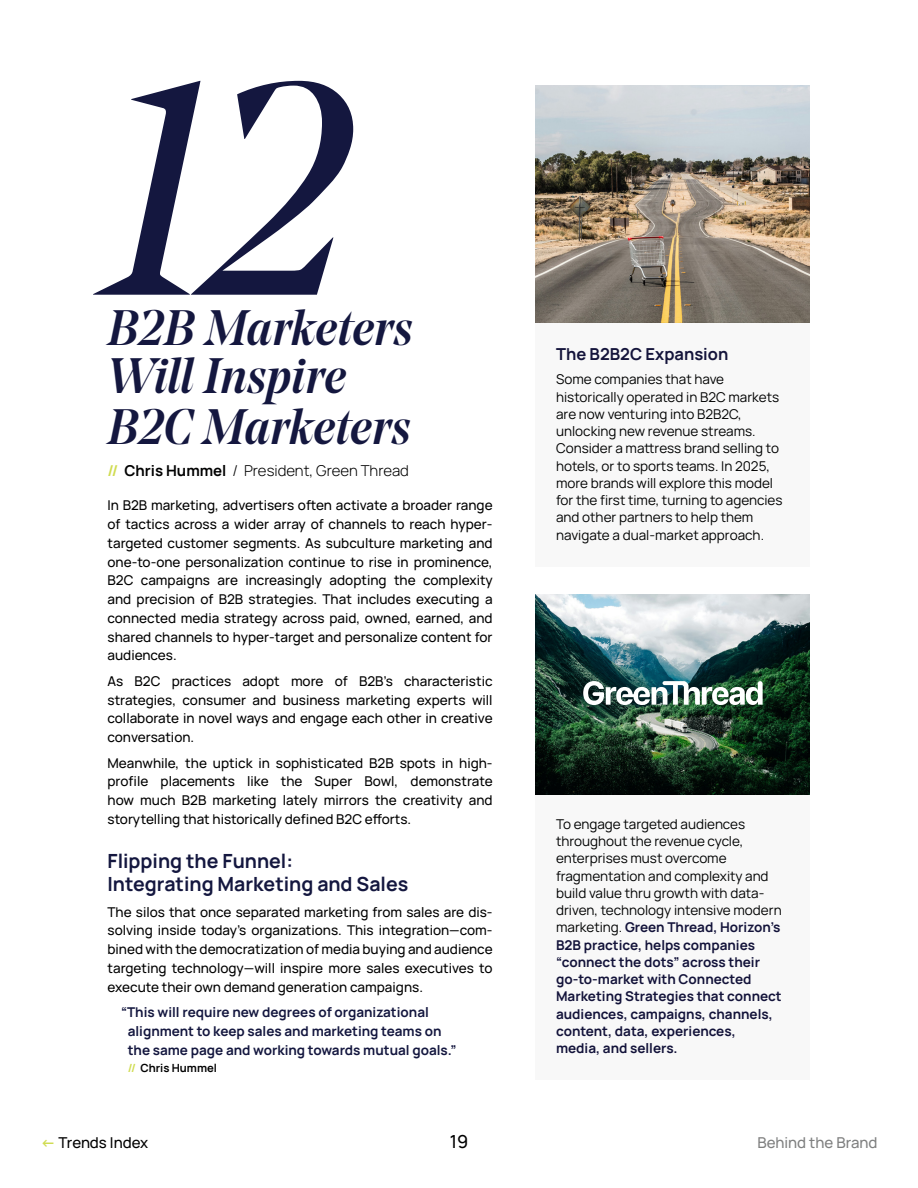
<style>
.page{position:relative;width:918px;height:1188px;background:#fff}
.page>*{position:absolute;margin:0;border:0;box-sizing:border-box;transform-origin:0 0}
.t1{font:italic 300px "Noe Display";color:#14173f}
.t2{font:italic 500 49.5px/49.5px "Noe Display";color:#14173f}
.t3{font:700 19.5px/23.4px "Manrope";color:#14173f}
.t4{font:500 18px "Manrope";color:#000101}
.t5{font:700 16.5px "Manrope";color:#14143b}
.t6{font:300 15px "Manrope";color:#000101}
.t7{font:500 15px "Manrope";color:#7f8080}
.t8{font:500 15px "Manrope";letter-spacing:-.005em;color:#000101}
.t9{font:500 13.5px/18.8px "Manrope";color:#000101;text-align:justify}
.t10{font:700 13.5px/17.2px "Manrope";color:#13133a}
.t11{font:13.5px/17.2px "Manrope";color:#000101}
.t12{font:700 13.5px/18.8px "Manrope";color:#14173f}
.t13{font:700 11.25px "Manrope";color:#000101}
.s1{font-weight:700;color:#d0dc51}
.s2{font-weight:700}
.s3{color:#d0dc51}
.s4{font-weight:400;color:#000101}
</style>
<div class="page">
<img style="left:536px;top:85px;width:274px;height:237px">
<div style="left:536px;top:322px;width:274px;height:245px;background:#f8f8f8"></div>
<div style="left:536px;top:794px;width:274px;height:286px;background:#f8f8f8"></div>
<img style="left:536px;top:594px;width:274px;height:200px">
<img style="left:583px;top:681px;width:180px;height:24px">
<h1 class="t1" style="left:100px;top:5px;width:251px">12</h1>
<h2 class="t2" style="left:108px;top:303px;width:307px">B2B Marketers<br>Will Inspire<br>B2C Marketers</h2>
<p class="t6" style="left:108px;top:460px;width:303px"><span class="s1">//</span> <span class="s2">Chris Hummel</span> / President, Green Thread</p>
<p class="t9" style="left:108px;top:496px;width:387px">In B2B marketing, advertisers often activate a broader range of tactics across a wider array of channels to reach hyper&shy;targeted customer segments. As subculture marketing and one-to-one personalization continue to rise in prominence, B2C campaigns are increasingly adopting the complexity and precision of B2B strategies. That includes executing a connected media strategy across paid, owned, earned, and shared channels to hyper-target and personalize content for audiences.</p>
<p class="t9" style="left:108px;top:671px;width:387px">As B2C practices adopt more of B2B’s characteristic strategies, consumer and business marketing experts will collaborate in novel ways and engage each other in creative conversation.</p>
<p class="t9" style="left:108px;top:753px;width:387px">Meanwhile, the uptick in sophisticated B2B spots in high&shy;profile placements like the Super Bowl, demonstrate how much B2B marketing lately mirrors the creativity and storytelling that historically defined B2C efforts.</p>
<h3 class="t3" style="left:108px;top:848px;width:302px">Flipping the Funnel:<br>Integrating Marketing and Sales</h3>
<p class="t9" style="left:108px;top:902px;width:387px">The silos that once separated marketing from sales are dis&shy;solving inside today’s organizations. This integration—com&shy;bined with the democratization of media buying and audience targeting technology—will inspire more sales executives to execute their own demand generation campaigns.</p>
<p class="t12" style="left:128px;top:1002px;width:330px;text-indent:-7px">“This will require new degrees of organizational alignment to keep sales and marketing teams on the same page and working towards mutual goals.”</p>
<p class="t13" style="left:128px;top:1060px;width:91px"><span class="s3">//</span> Chris Hummel</p>
<p class="t5" style="left:556px;top:343px;width:174px">The B2B2C Expansion</p>
<p class="t11" style="left:556px;top:370px;width:228px">Some companies that have historically operated in B2C markets are now venturing into B2B2C, unlocking new revenue streams.<br>Consider a mattress brand selling to hotels, or to sports teams. In 2025, more brands will explore this model for the first time, turning to agencies and other partners to help them navigate a dual-market approach.</p>
<p class="t10" style="left:556px;top:815px;width:227px"><span class="s4">To engage targeted audiences throughout the revenue cycle, enterprises must overcome fragmentation and complexity and build value thru growth with data&shy;driven, technology intensive modern marketing.</span> Green Thread, Horizon’s<br>B2B practice, helps companies “connect the dots” across their go-to-market with Connected<br>Marketing Strategies that connect audiences, campaigns, channels, content, data, experiences, media, and sellers.</p>
<p class="t8" style="left:40px;top:1132px;width:109px"><span class="s1">←</span> Trends Index</p>
<h3 class="t4" style="left:450px;top:1128px;width:20px">19</h3>
<p class="t7" style="left:757px;top:1132px;width:122px">Behind the Brand</p>
</div>
